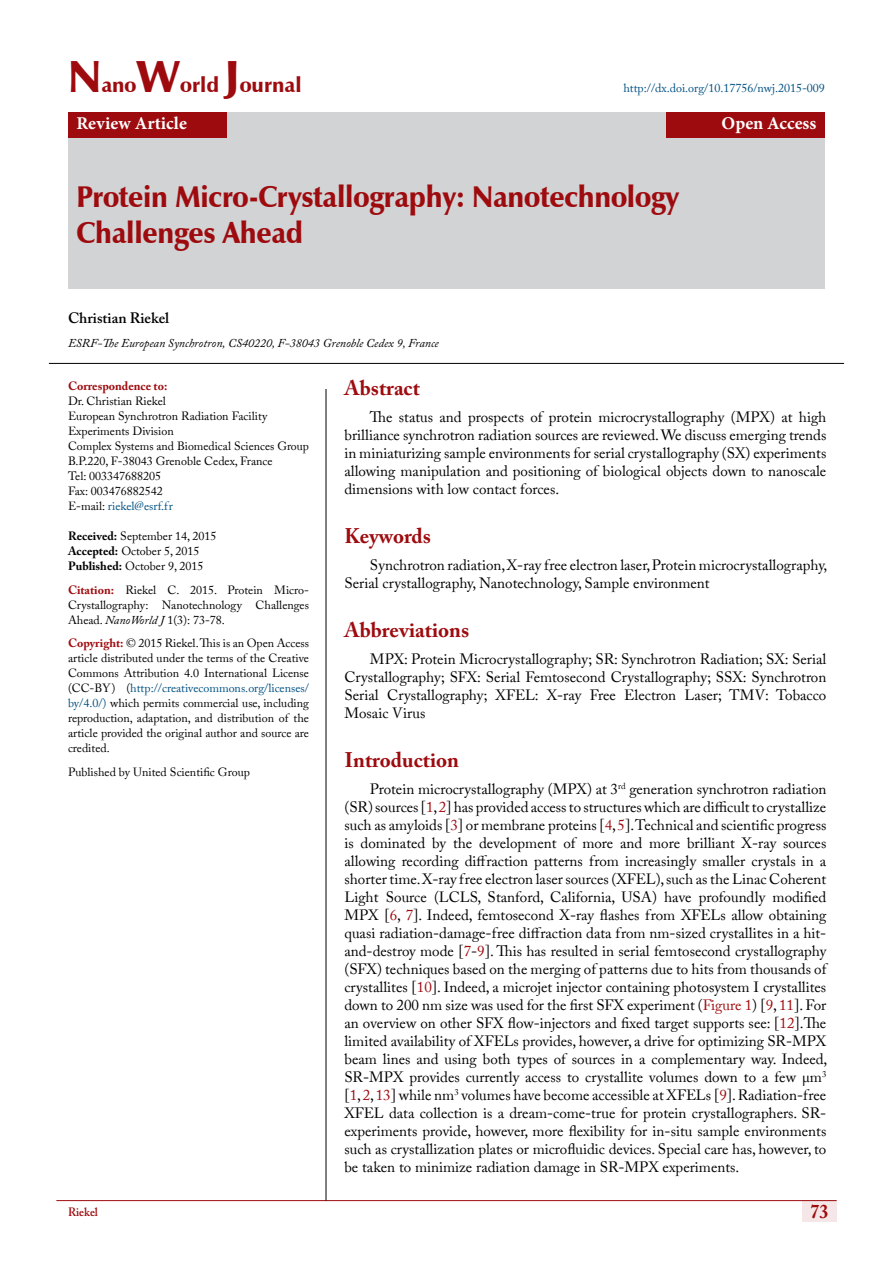
<style>
.page{position:relative;width:893px;height:1263px;background:#fff}
.page>*{position:absolute;margin:0;border:0;box-sizing:border-box;transform-origin:0 0}
.t1{font:900 30px/36px "Zapf Humanist 601 BT";letter-spacing:-.01em;color:#9e0b0f;scale:.95 1}
.t2{font:700 21px "Adobe Caslon Pro";color:#9e0b0f}
.t3{font:900 21px "Zapf Humanist 601 BT";color:#9e0b0f}
.t4{font:700 19.5px "Adobe Caslon Pro";color:#9e0b0f;scale:.9 1}
.t5{font:700 18px "Minion Pro";letter-spacing:.005em;color:#fff}
.t6{font:15px/18px "Adobe Caslon Pro";color:#000;text-align:justify}
.t7{font:600 15px "Adobe Caslon Pro";color:#000}
.t8{font:12px/15px "Adobe Caslon Pro";color:#000}
.t9{font:italic 12px "Adobe Caslon Pro";color:#000}
.t10{font:12px "Adobe Caslon Pro";color:#005082}
.t11{font:700 12px "Adobe Caslon Pro";color:#9e0b0f}
.t12{font:600 12px "Adobe Caslon Pro";color:#9e0b0f;scale:.95 1}
.s1{font-size:45px}
.s2{color:#005082}
.s3{font-weight:700}
.s4{font-weight:700;color:#9e0b0f}
.s5{font-style:italic}
.s6{color:#9e0b0f}
</style>
<div class="page">
<div style="left:802px;top:1200px;width:35px;height:21px;background:#f5e7e7"></div>
<hr style="left:56px;top:1200px;width:781px;height:1px;background:#9e0b0f">
<div style="left:68px;top:112px;width:757px;height:177px;background:#d1d3d4"></div>
<div style="left:68px;top:112px;width:159px;height:26px;background:#9e0b0f"></div>
<div style="left:666px;top:112px;width:159px;height:26px;background:#9e0b0f"></div>
<hr style="left:326px;top:389px;width:1px;height:811px;background:#000">
<hr style="left:49px;top:363px;width:795px;height:1px;background:#000">
<h2 class="t3" style="left:68px;top:72px;width:235px"><span class="s1">N</span>ano<span class="s1">W</span>orld <span class="s1">J</span>ournal</h2>
<p class="t5" style="left:77px;top:111px;width:112px">Review Article</p>
<p class="t5" style="left:721px;top:111px;width:96px">Open Access</p>
<p class="t10" style="left:623px;top:81px;width:203px">http://dx.doi.org/10.17756/nwj.2015-009</p>
<h1 class="t1" style="left:77px;top:179px;width:636px">Protein Micro-Crystallography: Nanotechnology<br>Challenges Ahead</h1>
<p class="t7" style="left:68px;top:309px;width:103px">Christian Riekel</p>
<p class="t9" style="left:68px;top:336px;width:372px">ESRF-The European Synchrotron, CS40220, F-38043 Grenoble Cedex 9, France</p>
<p class="t11" style="left:68px;top:379px;width:101px">Correspondence to:</p>
<p class="t8" style="left:68px;top:394px;width:242px">Dr. Christian Riekel<br>European Synchrotron Radiation Facility<br>Experiments Division<br>Complex Systems and Biomedical Sciences Group<br>B.P.220, F-38043 Grenoble Cedex, France<br>Tel: 003347688205<br>Fax: 003476882542<br>E-mail: <span class="s2">riekel@esrf.fr</span></p>
<p class="t8" style="left:68px;top:529px;width:150px"><span class="s3">Received:</span> September 14, 2015<br><span class="s3">Accepted:</span> October 5, 2015<br><span class="s3">Published:</span> October 9, 2015</p>
<p class="t8" style="left:68px;top:582px;width:242px;text-align:justify"><span class="s4">Citation:</span> Riekel C. 2015. Protein Micro-Crystallography: Nanotechnology Challenges Ahead. <span class="s5">NanoWorld J</span> 1(3): 73-78.</p>
<p class="t8" style="left:68px;top:636px;width:242px;text-align:justify"><span class="s4">Copyright:</span> © 2015 Riekel. This is an Open Access article distributed under the terms of the Creative Commons Attribution 4.0 International License (CC-BY) (<span class="s2">http://creativecommons.org/licenses/ by/4.0/)</span> which permits commercial use, including reproduction, adaptation, and distribution of the article provided the original author and source are credited.</p>
<p class="t8" style="left:68px;top:764px;width:183px">Published by United Scientific Group</p>
<h2 class="t2" style="left:344px;top:376px;width:77px">Abstract</h2>
<p class="t6" style="left:344px;top:407px;width:483px;text-indent:26px">The status and prospects of protein microcrystallography (MPX) at high brilliance synchrotron radiation sources are reviewed. We discuss emerging trends in miniaturizing sample environments for serial crystallography (SX) experiments allowing manipulation and positioning of biological objects down to nanoscale dimensions with low contact forces.</p>
<h2 class="t2" style="left:344px;top:524px;width:88px">Keywords</h2>
<p class="t6" style="left:344px;top:555px;width:484px;text-indent:26px">Synchrotron radiation, X-ray free electron laser, Protein microcrystallography,<br>Serial crystallography, Nanotechnology, Sample environment</p>
<h2 class="t2" style="left:344px;top:618px;width:126px">Abbreviations</h2>
<p class="t6" style="left:344px;top:649px;width:483px;text-indent:26px">MPX: Protein Microcrystallography; SR: Synchrotron Radiation; SX: Serial Crystallography; SFX: Serial Femtosecond Crystallography; SSX: Synchrotron Serial Crystallography; XFEL: X-ray Free Electron Laser; TMV: Tobacco Mosaic Virus</p>
<h2 class="t2" style="left:344px;top:748px;width:116px">Introduction</h2>
<p class="t6" style="left:344px;top:780px;width:484px;text-indent:26px">Protein microcrystallography (MPX) at 3<sup>rd</sup> generation synchrotron radiation (SR) sources [<span class="s6">1</span>, <span class="s6">2</span>] has provided access to structures which are difficult to crystallize such as amyloids [<span class="s6">3</span>] or membrane proteins [<span class="s6">4</span>, <span class="s6">5</span>]. Technical and scientific progress is dominated by the development of more and more brilliant X-ray sources allowing recording diffraction patterns from increasingly smaller crystals in a shorter time. X-ray free electron laser sources (XFEL), such as the Linac Coherent Light Source (LCLS, Stanford, California, USA) have profoundly modified MPX [<span class="s6">6</span>, <span class="s6">7</span>]. Indeed, femtosecond X-ray flashes from XFELs allow obtaining quasi radiation-damage-free diffraction data from nm-sized crystallites in a hit&shy;and-destroy mode [<span class="s6">7</span>-<span class="s6">9</span>]. This has resulted in serial femtosecond crystallography (SFX) techniques based on the merging of patterns due to hits from thousands of crystallites [<span class="s6">10</span>]. Indeed, a microjet injector containing photosystem I crystallites down to 200 nm size was used for the first SFX experiment (<span class="s6">Figure 1</span>) [<span class="s6">9</span>, <span class="s6">11</span>]. For an overview on other SFX flow-injectors and fixed target supports see: [<span class="s6">12</span>].The limited availability of XFELs provides, however, a drive for optimizing SR-MPX beam lines and using both types of sources in a complementary way. Indeed, SR-MPX provides currently access to crystallite volumes down to a few μm<sup>3 </sup>[<span class="s6">1</span>, <span class="s6">2</span>, <span class="s6">13</span>] while nm<sup>3</sup> volumes have become accessible at XFELs [<span class="s6">9</span>]. Radiation-free XFEL data collection is a dream-come-true for protein crystallographers. SR&shy;experiments provide, however, more flexibility for in-situ sample environments such as crystallization plates or microfluidic devices. Special care has, however, to be taken to minimize radiation damage in SR-MPX experiments.</p>
<p class="t12" style="left:68px;top:1204px;width:33px">Riekel</p>
<h3 class="t4" style="left:811px;top:1200px;width:21px">73</h3>
</div>
